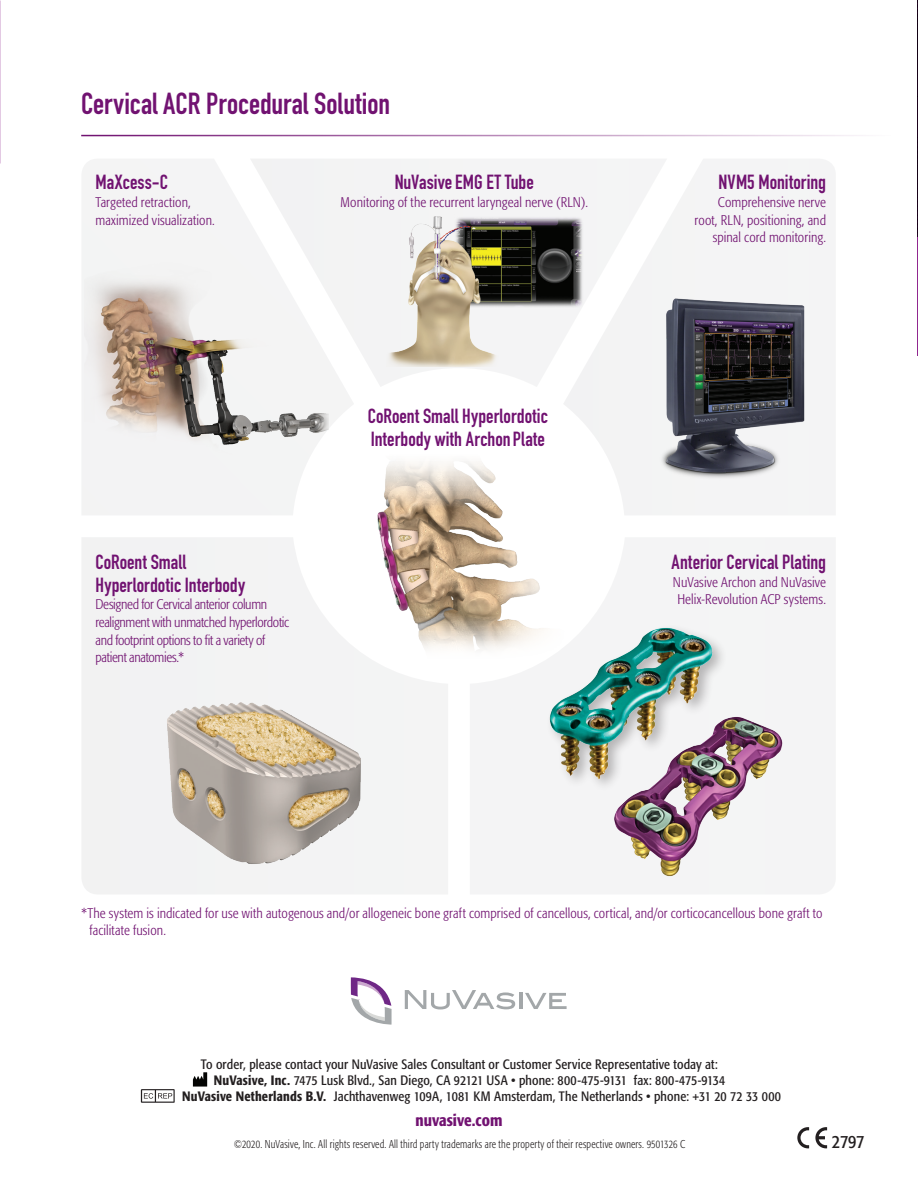
<style>
.page{position:relative;width:918px;height:1188px;background:#fff}
.page>*{position:absolute;margin:0;border:0;box-sizing:border-box;transform-origin:0 0}
.Subhead{font:30px "DIN Engschrift Std";color:#711271}
.Subhead-2{font:20.25px/22px "DIN Engschrift Std";letter-spacing:.005em;color:#711271}
.t1{font:condensed 18.45px "Formata";color:#231f20}
.t2{font:500 condensed 16.5px "Formata";color:#711271}
.Intro-text{font:300 condensed 13.8px/17.7px "Formata";letter-spacing:.005em;color:#711271}
.Intro-text-2{font:300 condensed 13.8px/17.7px "Formata";letter-spacing:-.02em;color:#711271}
.BACK_-_signoff-_cona{font:condensed 13.5px "Formata";letter-spacing:.01em;color:#231f20}
.BACK_-_signoff-__TM{font:condensed 13.5px "Formata";letter-spacing:.01em;color:#231f20}
.Back-signoff-__TM_in{font:300 condensed 11.25px "Formata";letter-spacing:.015em;color:#231f20;scale:.9 1}
.s1{font-weight:500}
</style>
<div class="page">
<hr style="left:917px;top:0;width:1px;height:96px;background:#140015">
<hr style="left:917px;top:96px;width:1px;height:142px;background:#19001a">
<hr style="left:917px;top:238px;width:1px;height:118px;background:#90268f">
<svg style="left:82px;top:537px;width:753px;height:357px"></svg>
<svg style="left:354px;top:159px;width:209px;height:227px"></svg>
<img style="left:498px;top:215px;width:65px;height:93px">
<hr style="left:81px;top:135px;width:810px;height:1px;background:#711271">
<svg style="left:82px;top:159px;width:272px;height:356px"></svg>
<svg style="left:563px;top:159px;width:272px;height:356px"></svg>
<img style="left:656px;top:297px;width:154px;height:188px">
<img style="left:386px;top:214px;width:112px;height:153px">
<img style="left:85px;top:261px;width:244px;height:209px">
<div style="left:546px;top:623px;width:181px;height:170px;background:#f4f4f5"></div>
<img style="left:544px;top:623px;width:173px;height:160px">
<img style="left:600px;top:706px;width:190px;height:178px">
<img style="left:140px;top:686px;width:242px;height:195px">
<img style="left:364px;top:453px;width:216px;height:213px">
<svg style="left:193px;top:1072px;width:14px;height:15px"></svg>
<svg style="left:141px;top:1089px;width:34px;height:14px"></svg>
<svg style="left:405px;top:990px;width:110px;height:19px"></svg>
<hr style="left:519px;top:993px;width:3px;height:16px;background:#a3a7a9">
<svg style="left:525px;top:993px;width:42px;height:16px"></svg>
<svg style="left:351px;top:977px;width:41px;height:48px"></svg>
<svg style="left:815px;top:1127px;width:12px;height:21px"></svg>
<svg style="left:797px;top:1127px;width:12px;height:21px"></svg>
<p class="Subhead" style="left:81px;top:85px;width:311px">Cervical ACR Procedural Solution</p>
<p class="Subhead-2" style="left:96px;top:171px;width:74px">MaXcess-C</p>
<p class="Intro-text" style="left:96px;top:194px;width:121px">Targeted retraction, maximized visualization.</p>
<p class="Subhead-2" style="left:395px;top:171px;width:141px">NuVasive EMG ET Tube</p>
<p class="Intro-text" style="left:341px;top:194px;width:249px">Monitoring of the recurrent laryngeal nerve (RLN).</p>
<p class="Subhead-2" style="left:96px;top:552px;width:151px">CoRoent Small<br>Hyperlordotic Interbody</p>
<p class="Intro-text-2" style="left:96px;top:596px;width:195px">Designed for Cervical anterior column realignment with unmatched hyperlordotic and footprint options to fit a variety of patient anatomies.*</p>
<p class="Subhead-2" style="left:368px;top:405px;width:182px">CoRoent Small Hyperlordotic<br>Interbody with Archon Plate</p>
<p class="Subhead-2" style="left:718px;top:171px;width:109px">NVM5 Monitoring</p>
<p class="Intro-text" style="left:695px;top:194px;width:133px;text-align:right">Comprehensive nerve root, RLN, positioning, and spinal cord monitoring.</p>
<p class="Subhead-2" style="left:672px;top:551px;width:156px">Anterior Cervical Plating</p>
<p class="Intro-text" style="left:673px;top:573px;width:155px;text-align:center">NuVasive Archon and NuVasive<br>Helix-Revolution ACP systems.</p>
<p class="Intro-text" style="left:89px;top:904px;width:735px;text-indent:-8px">*The system is indicated for use with autogenous and/or allogeneic bone graft comprised of cancellous, cortical, and/or corticocancellous bone graft to facilitate fusion.</p>
<p class="BACK_-_signoff-__TM" style="left:201px;top:1056px;width:519px">To order, please contact your NuVasive Sales Consultant or Customer Service Representative today at:</p>
<p class="BACK_-_signoff-_cona" style="left:214px;top:1072px;width:513px"><span class="s1">NuVasive, Inc.</span> 7475 Lusk Blvd., San Diego, CA 92121 USA • phone: 800-475-9131 fax: 800-475-9134</p>
<p class="BACK_-_signoff-_cona" style="left:182px;top:1088px;width:600px"><span class="s1">NuVasive Netherlands B.V.</span> Jachthavenweg 109A, 1081 KM Amsterdam, The Netherlands • phone: +31 20 72 33 000</p>
<p class="t2" style="left:416px;top:1110px;width:88px">nuvasive.com</p>
<p class="Back-signoff-__TM_in" style="left:234px;top:1137px;width:503px">©2020. NuVasive, Inc. All rights reserved. All third party trademarks are the property of their respective owners. 9501326 C</p>
<p class="t1" style="left:832px;top:1130px;width:34px">2797</p>
</div>
